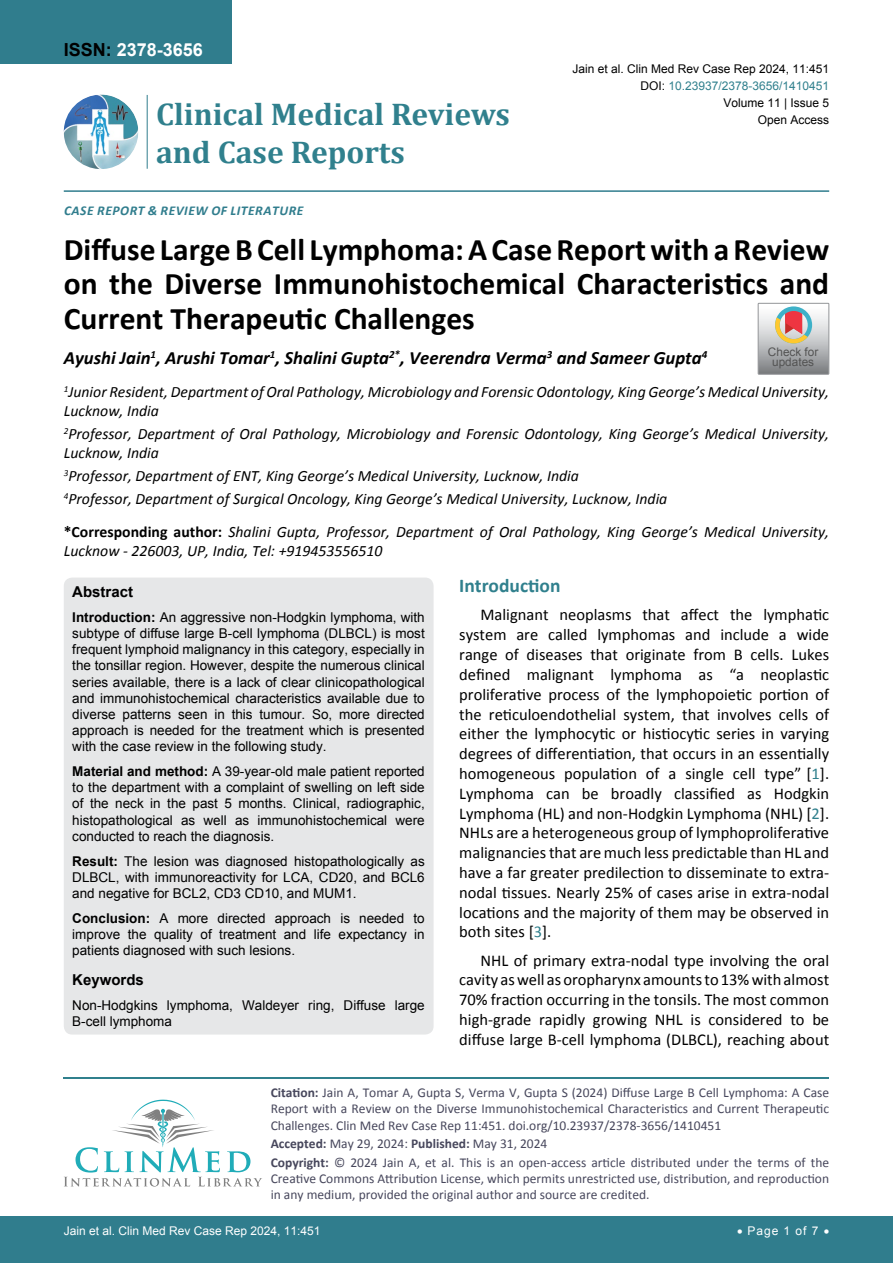
<style>
.page{position:relative;width:893px;height:1263px;background:#fff}
.page>*{position:absolute;margin:0;border:0;box-sizing:border-box;transform-origin:0 0}
.t1{font:700 31.5px/34.5px "Calibri";color:#000;text-align:justify}
.t2{font:700 31.5px "Cambria";color:#30808d}
.t3{font:700 19.5px "Calibri";color:#30808d}
.t4{font:italic 700 18.75px "Calibri";color:#000}
.t5{font:700 18px "Arial";color:#fff}
.t6{font:16.5px/19.8px "Calibri";color:#000;text-align:justify}
.t7{font:italic 15.75px/18.9px "Calibri";color:#000}
.t8{font:700 15px "Arial";color:#000}
.t9{font:13.5px/16.2px "Arial";color:#000;text-align:justify}
.t10{font:13.5px/16.2px "Calibri";color:#47475c;text-align:justify}
.t11{font:italic 700 13.5px "Calibri";letter-spacing:.04em;color:#307d8d}
.t12{font:12px "Arial";color:#000}
.t13{font:12px "Arial";color:#fff}
.t14{font:12px "Arial";color:#30808d}
.t15{font:11.7px/10.2px "Arial";color:#535353;text-align:center}
.s1{color:#000}
.s2{font-weight:700;font-style:normal}
.s3{font-weight:700}
.s4{color:#30808d}
</style>
<div class="page">
<hr style="left:64px;top:1077px;width:765px;height:1px;background:#30808d">
<svg style="left:64px;top:1100px;width:198px;height:86px"></svg>
<div style="left:0;top:0;width:231px;height:64px;background:#307d8d"></div>
<hr style="left:64px;top:190px;width:765px;height:2px;background:#307d8d">
<div style="left:0;top:1217px;width:893px;height:46px;background:#307d8d"></div>
<img style="left:64px;top:95px;width:74px;height:74px;border-radius:37px">
<hr style="left:147px;top:95px;width:1px;height:74px;background:#307d8d">
<svg style="left:758px;top:303px;width:71px;height:71px"></svg>
<div style="left:64px;top:577px;width:370px;height:457px;background:#e6e7e8;border-radius:9px"></div>
<h3 class="t5" style="left:64px;top:38px;width:141px"><span class="s1">ISSN:</span> 2378-3656</h3>
<h1 class="t2" style="left:156px;top:92px;width:355px">Clinical Medical Reviews</h1>
<h1 class="t2" style="left:156px;top:130px;width:250px">and Case Reports</h1>
<p class="t11" style="left:64px;top:202px;width:241px">Case Report &amp; Review of Literature</p>
<p class="t12" style="left:572px;top:60px;width:258px">Jain et al. Clin Med Rev Case Rep 2024, 11:451</p>
<p class="t12" style="left:723px;top:95px;width:107px">Volume 11 | Issue 5</p>
<p class="t14" style="left:640px;top:78px;width:190px"><span class="s1">DOI:</span> 10.23937/2378-3656/1410451</p>
<p class="t12" style="left:758px;top:112px;width:73px">Open Access</p>
<h1 class="t1" style="left:64px;top:232px;width:767px">Diffuse Large B Cell Lymphoma: A Case Report with a Review on the Diverse Immunohistochemical Characteristics and Current Therapeutic Challenges</h1>
<h3 class="t4" style="left:64px;top:346px;width:645px">Ayushi Jain<sup>1</sup>, Arushi Tomar<sup>1</sup>, Shalini Gupta<sup>2*</sup>, Veerendra Verma<sup>3</sup> and Sameer Gupta<sup>4</sup></h3>
<p class="t7" style="left:64px;top:382px;width:767px"><sup>1</sup>Junior Resident, Department of Oral Pathology, Microbiology and Forensic Odontology, King George’s Medical University,<br>Lucknow, India</p>
<p class="t7" style="left:64px;top:424px;width:767px"><sup>2</sup>Professor, Department of Oral Pathology, Microbiology and Forensic Odontology, King George’s Medical University,<br>Lucknow, India</p>
<p class="t7" style="left:64px;top:464px;width:605px;line-height:23.1px"><sup>3</sup>Professor, Department of ENT, King George’s Medical University, Lucknow, India<br><sup>4</sup>Professor, Department of Surgical Oncology, King George’s Medical University, Lucknow, India</p>
<p class="t7" style="left:64px;top:522px;width:767px"><span class="s2">*Corresponding author:</span> Shalini Gupta, Professor, Department of Oral Pathology, King George’s Medical University,<br>Lucknow - 226003, UP, India, Tel: +919453556510</p>
<p class="t15" style="left:768px;top:347px;width:52px">Check for updates</p>
<p class="t8" style="left:72px;top:582px;width:62px">Abstract</p>
<p class="t9" style="left:72px;top:609px;width:354px"><span class="s3">Introduction:</span> An aggressive non-Hodgkin lymphoma, with subtype of diffuse large B-cell lymphoma (DLBCL) is most frequent lymphoid malignancy in this category, especially in the tonsillar region. However, despite the numerous clinical series available, there is a lack of clear clinicopathological and immunohistochemical characteristics available due to diverse patterns seen in this tumour. So, more directed approach is needed for the treatment which is presented with the case review in the following study.</p>
<p class="t9" style="left:72px;top:763px;width:354px"><span class="s3">Material and method:</span> A 39-year-old male patient reported to the department with a complaint of swelling on left side of the neck in the past 5 months. Clinical, radiographic, histopathological as well as immunohistochemical were conducted to reach the diagnosis.</p>
<p class="t9" style="left:72px;top:853px;width:354px"><span class="s3">Result:</span> The lesion was diagnosed histopathologically as DLBCL, with immunoreactivity for LCA, CD20, and BCL6 and negative for BCL2, CD3 CD10, and MUM1.</p>
<p class="t9" style="left:72px;top:910px;width:354px"><span class="s3">Conclusion:</span> A more directed approach is needed to improve the quality of treatment and life expectancy in patients diagnosed with such lesions.</p>
<p class="t8" style="left:72px;top:970px;width:73px">Keywords</p>
<p class="t9" style="left:72px;top:997px;width:354px">Non-Hodgkins lymphoma, Waldeyer ring, Diffuse large<br>B-cell lymphoma</p>
<h2 class="t3" style="left:459px;top:573px;width:103px">Introduction</h2>
<p class="t6" style="left:459px;top:605px;width:371px;text-indent:21px">Malignant neoplasms that affect the lymphatic system are called lymphomas and include a wide range of diseases that originate from B cells. Lukes defined malignant lymphoma as “a neoplastic proliferative process of the lymphopoietic portion of the reticuloendothelial system, that involves cells of either the lymphocytic or histiocytic series in varying degrees of differentiation, that occurs in an essentially homogeneous population of a single cell type” [<span class="s4">1</span>].<br>Lymphoma can be broadly classified as Hodgkin Lymphoma (HL) and non-Hodgkin Lymphoma (NHL) [<span class="s4">2</span>].<br>NHLs are a heterogeneous group of lymphoproliferative malignancies that are much less predictable than HL and have a far greater predilection to disseminate to extra&shy;nodal tissues. Nearly 25% of cases arise in extra-nodal locations and the majority of them may be observed in both sites [<span class="s4">3</span>].</p>
<p class="t6" style="left:459px;top:950px;width:371px;text-indent:21px">NHL of primary extra-nodal type involving the oral cavity as well as oropharynx amounts to 13% with almost 70% fraction occurring in the tonsils. The most common high-grade rapidly growing NHL is considered to be diffuse large B-cell lymphoma (DLBCL), reaching about</p>
<p class="t10" style="left:271px;top:1084px;width:560px"><span class="s3">Citation:</span> Jain A, Tomar A, Gupta S, Verma V, Gupta S (2024) Diffuse Large B Cell Lymphoma: A Case Report with a Review on the Diverse Immunohistochemical Characteristics and Current Therapeutic Challenges. Clin Med Rev Case Rep 11:451. doi.org/10.23937/2378-3656/1410451</p>
<p class="t10" style="left:271px;top:1154px;width:560px"><span class="s3">Copyright:</span> © 2024 Jain A, et al. This is an open-access article distributed under the terms of the Creative Commons Attribution License, which permits unrestricted use, distribution, and reproduction in any medium, provided the original author and source are credited.</p>
<p class="t10" style="left:271px;top:1135px;width:278px"><span class="s3">Accepted:</span> May 29, 2024: <span class="s3">Published:</span> May 31, 2024</p>
<p class="t13" style="left:64px;top:1223px;width:258px">Jain et al. Clin Med Rev Case Rep 2024, 11:451</p>
<p class="t13" style="left:737px;top:1223px;width:94px">• Page 1 of 7 •</p>
</div>
